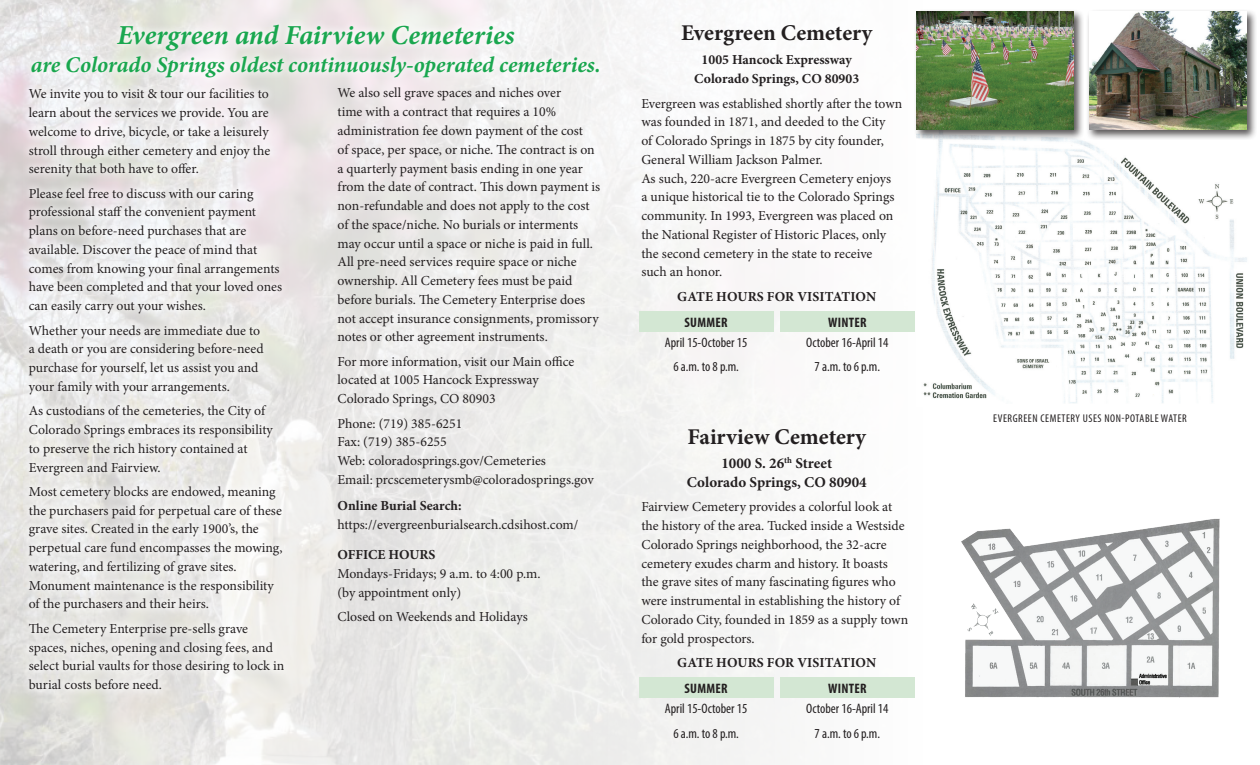
<style>
.page{position:relative;width:1260px;height:765px;background:#fff}
.page>*{position:absolute;margin:0;border:0;box-sizing:border-box;transform-origin:0 0}
.t1{font:italic 700 27.5px "Minion Pro";letter-spacing:.005em;color:#1aa74f}
.t2{font:italic 700 22.5px "Minion Pro";letter-spacing:-.005em;color:#1aa74f}
.t3{font:700 22.5px "Minion Pro";color:#231f20}
.t4{font:700 15px/18.8px "Minion Pro";color:#231f20;text-align:center}
.t5{font:13.75px/18.8px "Minion Pro";color:#231f20}
.t6{font:700 13.75px/18.8px "Minion Pro";color:#231f20;text-align:center}
.t7{font:condensed 13.75px "Myriad Pro";color:#231f20}
.t8{font:700 condensed 13.75px "Myriad Pro";letter-spacing:.02em;color:#231f20}
.t9{font:condensed 11.25px "Myriad Pro";letter-spacing:.05em;color:#231f20}
</style>
<div class="page">
<img style="left:922px;top:140px;width:325px;height:263px">
<div style="left:1086px;top:8px;width:171px;height:132px;background:#231f20;opacity:.75"></div>
<img style="left:1089px;top:11px;width:158px;height:119px">
<svg style="left:22px;top:81px;width:270px;height:616px;fill:#edeceb"></svg>
<div style="left:639px;top:678px;width:135px;height:20px;background:#d3e7d3"></div>
<div style="left:780px;top:678px;width:135px;height:20px;background:#d3e7d3"></div>
<div style="left:639px;top:311px;width:135px;height:21px;background:#d3e7d3"></div>
<div style="left:780px;top:311px;width:135px;height:21px;background:#d3e7d3"></div>
<svg style="left:24px;top:16px;width:583px;height:69px;fill:#f1eeee"></svg>
<img style="left:961px;top:518px;width:259px;height:180px">
<div style="left:913px;top:8px;width:171px;height:132px;background:#231f20;opacity:.75"></div>
<img style="left:916px;top:11px;width:158px;height:119px">
<h2 class="t1" style="left:117px;top:15px;width:399px">Evergreen and Fairview Cemeteries</h2>
<h2 class="t2" style="left:31px;top:49px;width:571px">are Colorado Springs oldest continuously-operated cemeteries.</h2>
<p class="t5" style="left:29px;top:85px;width:243px">We invite you to visit &amp; tour our facilities to learn about the services we provide. You are welcome to drive, bicycle, or take a leisurely stroll through either cemetery and enjoy the serenity that both have to offer.</p>
<p class="t5" style="left:29px;top:184px;width:255px">Please feel free to discuss with our caring professional staff the convenient payment plans on before-need purchases that are available. Discover the peace of mind that comes from knowing your final arrangements have been completed and that your loved ones can easily carry out your wishes.</p>
<p class="t5" style="left:29px;top:321px;width:236px">Whether your needs are immediate due to a death or you are considering before-need purchase for yourself, let us assist you and your family with your arrangements.</p>
<p class="t5" style="left:29px;top:402px;width:246px">As custodians of the cemeteries, the City of Colorado Springs embraces its responsibility to preserve the rich history contained at Evergreen and Fairview.</p>
<p class="t5" style="left:29px;top:482px;width:255px">Most cemetery blocks are endowed, meaning the purchasers paid for perpetual care of these grave sites. Created in the early 1900’s, the perpetual care fund encompasses the mowing, watering, and fertilizing of grave sites.<br>Monument maintenance is the responsibility of the purchasers and their heirs.</p>
<p class="t5" style="left:29px;top:619px;width:257px">The Cemetery Enterprise pre-sells grave spaces, niches, opening and closing fees, and select burial vaults for those desiring to lock in burial costs before need.</p>
<p class="t5" style="left:338px;top:84px;width:264px">We also sell grave spaces and niches over<br>time with a contract that requires a 10% administration fee down payment of the cost<br>of space, per space, or niche. The contract is on a quarterly payment basis ending in one year from the date of contract. This down payment is non-refundable and does not apply to the cost of the space/niche. No burials or interments may occur until a space or niche is paid in full.<br>All pre-need services require space or niche ownership. All Cemetery fees must be paid before burials. The Cemetery Enterprise does not accept insurance consignments, promissory notes or other agreement instruments.</p>
<p class="t5" style="left:338px;top:352px;width:238px">For more information, visit our Main office located at 1005 Hancock Expressway<br>Colorado Springs, CO 80903</p>
<p class="t5" style="left:338px;top:414px;width:258px">Phone: (719) 385-6251<br>Fax: (719) 385-6255<br>Web: coloradosprings.gov/Cemeteries<br>Email: prcscemeterysmb@coloradosprings.gov</p>
<p class="t6" style="left:338px;top:497px;width:126px">Online Burial Search:</p>
<p class="t5" style="left:338px;top:516px;width:242px">https://evergreenburialsearch.cdsihost.com/</p>
<h3 class="t6" style="left:338px;top:545px;width:99px">OFFICE HOURS</h3>
<p class="t5" style="left:338px;top:564px;width:205px">Mondays-Fridays; 9 a.m. to 4:00 p.m. (by appointment only)</p>
<p class="t5" style="left:338px;top:607px;width:192px">Closed on Weekends and Holidays</p>
<h2 class="t3" style="left:681px;top:17px;width:193px">Evergreen Cemetery</h2>
<h3 class="t6" style="left:694px;top:51px;width:166px">1005 Hancock Expressway<br>Colorado Springs, CO 80903</h3>
<p class="t5" style="left:641px;top:94px;width:262px">Evergreen was established shortly after the town was founded in 1871, and deeded to the City<br>of Colorado Springs in 1875 by city founder, General William Jackson Palmer.</p>
<p class="t5" style="left:641px;top:169px;width:255px">As such, 220-acre Evergreen Cemetery enjoys a unique historical tie to the Colorado Springs community. In 1993, Evergreen was placed on the National Register of Historic Places, only the second cemetery in the state to receive such an honor.</p>
<h3 class="t6" style="left:677px;top:287px;width:201px">GATE HOURS FOR VISITATION</h3>
<p class="t8" style="left:685px;top:313px;width:45px">SUMMER</p>
<p class="t8" style="left:828px;top:313px;width:40px">WINTER</p>
<p class="t7" style="left:665px;top:334px;width:84px">April 15-October 15</p>
<p class="t7" style="left:673px;top:359px;width:67px">6 a.m. to 8 p.m.</p>
<p class="t7" style="left:806px;top:334px;width:84px">October 16-April 14</p>
<p class="t7" style="left:815px;top:359px;width:67px">7 a.m. to 6 p.m.</p>
<h2 class="t3" style="left:688px;top:421px;width:180px">Fairview Cemetery</h2>
<h3 class="t4" style="left:687px;top:454px;width:181px">1000 S. 26<sup>th</sup> Street<br>Colorado Springs, CO 80904</h3>
<p class="t5" style="left:641px;top:498px;width:268px">Fairview Cemetery provides a colorful look at the history of the area. Tucked inside a Westside Colorado Springs neighborhood, the 32-acre cemetery exudes charm and history. It boasts the grave sites of many fascinating figures who were instrumental in establishing the history of Colorado City, founded in 1859 as a supply town for gold prospectors.</p>
<h3 class="t6" style="left:677px;top:653px;width:201px">GATE HOURS FOR VISITATION</h3>
<p class="t8" style="left:685px;top:680px;width:45px">SUMMER</p>
<p class="t8" style="left:828px;top:680px;width:40px">WINTER</p>
<p class="t7" style="left:665px;top:700px;width:84px">April 15-October 15</p>
<p class="t7" style="left:673px;top:725px;width:67px">6 a.m. to 8 p.m.</p>
<p class="t7" style="left:806px;top:700px;width:84px">October 16-April 14</p>
<p class="t7" style="left:815px;top:725px;width:67px">7 a.m. to 6 p.m.</p>
<p class="t9" style="left:993px;top:411px;width:195px">EVERGREEN CEMETERY USES NON-POTABLE WATER</p>
</div>
